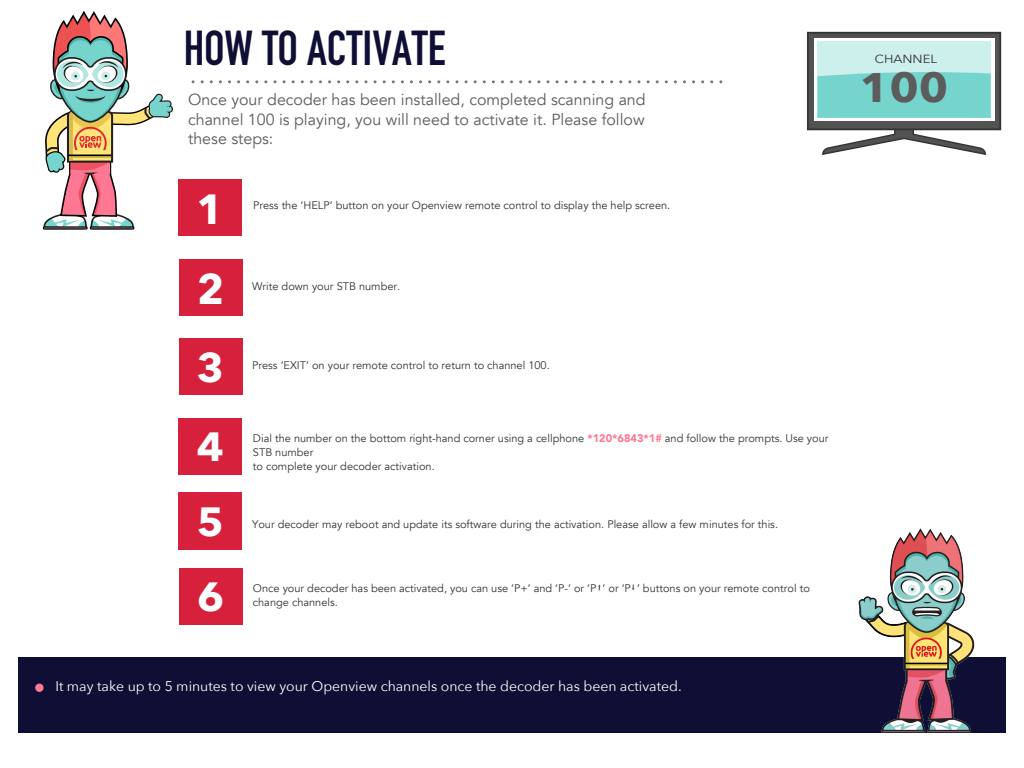
<style>
.page{position:relative;width:1024px;height:768px;background:#fff}
.page>*{position:absolute;margin:0;border:0;box-sizing:border-box;transform-origin:0 0}
.t1{font:700 48.4px "DIN Condensed";color:#0f0f35}
.t2{font:700 42px/79.9px "Avenir Next";color:#fff}
.t3{font:700 41.3px "Avenir Next";color:#5c5c5c;scale:1.1 1}
.t4{font:700 40.7px "Avenir Next";color:#fff}
.t5{font:16px/19.2px "Avenir";color:#5c5c5c;text-align:justify}
.t6{font:14px "Avenir Next";color:#fff}
.t7{font:11.8px "Avenir";color:#333;scale:1.1 1}
.t8{font:11px/14px "Avenir";color:#333}
.s1{font-weight:900;color:#ff7893}
</style>
<div class="page">
<div style="left:18px;top:658px;width:988px;height:75px;background:#0f0f35"></div>
<svg style="left:191px;top:80px;width:532px;height:3px"></svg>
<div style="left:178px;top:179px;width:64px;height:57px;background:#d7213c"></div>
<div style="left:179px;top:259px;width:64px;height:57px;background:#d7213c"></div>
<div style="left:179px;top:338px;width:63px;height:57px;background:#d7213c"></div>
<svg style="left:821px;top:130px;width:166px;height:25px"></svg>
<div style="left:807px;top:32px;width:194px;height:98px;background:#525252;border:2px solid #333"></div>
<div style="left:814px;top:38px;width:180px;height:83px;background:#fff"></div>
<div style="left:817px;top:41px;width:174px;height:77px;background:#cdf0ed"></div>
<div style="left:817px;top:72px;width:174px;height:46px;background:#75d5cd"></div>
<div style="left:35px;top:684px;width:9px;height:8px;background:#ff7893;border-radius:50%"></div>
<svg style="left:43px;top:11px;width:130px;height:219px"></svg>
<div style="left:178px;top:493px;width:64px;height:57px;background:#d7213c"></div>
<div style="left:178px;top:418px;width:64px;height:57px;background:#d7213c"></div>
<div style="left:179px;top:568px;width:64px;height:57px;background:#d7213c"></div>
<img style="left:796px;top:528px;width:210px;height:205px">
<h1 class="t1" style="left:184px;top:16px;width:264px">HOW TO ACTIVATE</h1>
<h3 class="t5" style="left:188px;top:91px;width:459px">Once your decoder has been installed, completed scanning and channel 100 is playing, you will need to activate it. Please follow these steps:</h3>
<h2 class="t2" style="left:196px;top:169px;width:29px">1<br>2</h2>
<h3 class="t4" style="left:197px;top:332px;width:29px">3</h3>
<h3 class="t4" style="left:197px;top:411px;width:29px">4</h3>
<h3 class="t4" style="left:197px;top:486px;width:29px">5</h3>
<h3 class="t4" style="left:197px;top:561px;width:29px">6</h3>
<p class="t8" style="left:253px;top:198px;width:419px">Press the ‘HELP’ button on your Openview remote control to display the help screen.</p>
<p class="t8" style="left:252px;top:279px;width:150px">Write down your STB number.</p>
<p class="t8" style="left:252px;top:358px;width:299px">Press ‘EXIT’ on your remote control to return to channel 100.</p>
<p class="t8" style="left:253px;top:431px;width:577px">Dial the number on the bottom right-hand corner using a cellphone <span class="s1">*120*6843*1#</span> and follow the prompts. Use your<br>STB number<br>to complete your decoder activation.</p>
<p class="t8" style="left:252px;top:518px;width:527px">Your decoder may reboot and update its software during the activation. Please allow a few minutes for this.</p>
<p class="t8" style="left:253px;top:581px;width:559px">Once your decoder has been activated, you can use ‘P+’ and ‘P-’ or ‘P ’ or ‘P ’ buttons on your remote control to change channels.</p>
<p class="t6" style="left:55px;top:675px;width:628px">It may take up to 5 minutes to view your Openview channels once the decoder has been activated.</p>
<p class="t7" style="left:875px;top:52px;width:58px">CHANNEL</p>
<h3 class="t3" style="left:860px;top:52px;width:82px">100</h3>
</div>
